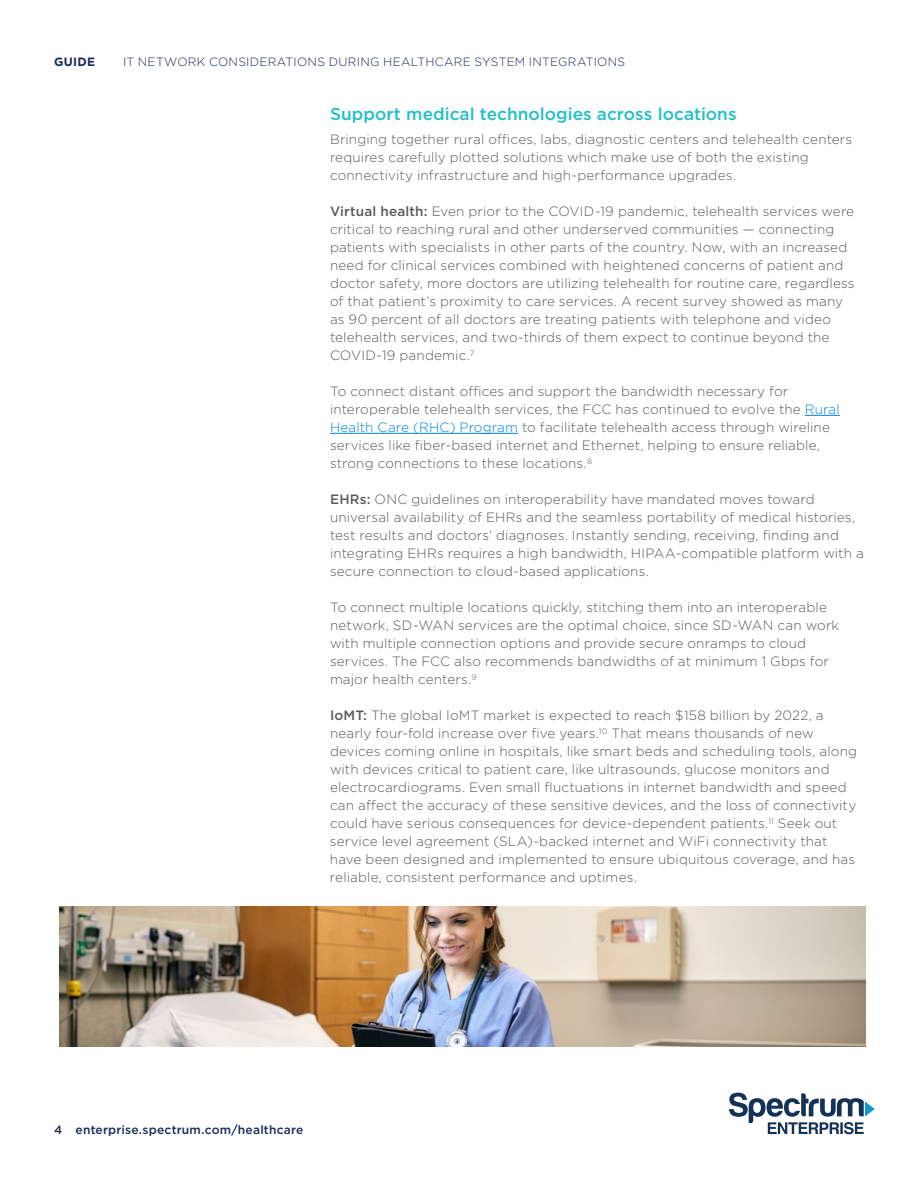
<style>
.page{position:relative;width:918px;height:1188px;background:#fff}
.page>*{position:absolute;margin:0;border:0;box-sizing:border-box;transform-origin:0 0}
.Body_9_12{font:500 17.25px "Gotham";color:#23bec8}
.Body_9_12-2{font:300 13.5px/18px "Gotham";letter-spacing:.01em;color:#5a5a5a}
.Collateral_Type_Titl{font:300 12px "Gotham";letter-spacing:.025em;color:#172a5a}
.t1{font:500 12px "Gotham";letter-spacing:.02em;color:#172a5a}
.t2{font:700 12px "Gotham";letter-spacing:.025em;color:#172a5a}
.s1{font-weight:500}
.s2{color:#0082e6}
</style>
<div class="page">
<hr style="left:805px;top:415px;width:35px;height:1px;background:#0082e6">
<hr style="left:330px;top:433px;width:188px;height:1px;background:#0082e6">
<img style="left:59px;top:906px;width:807px;height:141px">
<svg style="left:729px;top:1093px;width:146px;height:41px"></svg>
<p class="t2" style="left:54px;top:54px;width:43px">GUIDE</p>
<p class="Collateral_Type_Titl" style="left:123px;top:54px;width:504px">IT NETWORK CONSIDERATIONS DURING HEALTHCARE SYSTEM INTEGRATIONS</p>
<p class="Body_9_12" style="left:330px;top:103px;width:408px">Support medical technologies across locations</p>
<p class="Body_9_12-2" style="left:330px;top:130px;width:524px">Bringing together rural offices, labs, diagnostic centers and telehealth centers requires carefully plotted solutions which make use of both the existing connectivity infrastructure and high-performance upgrades.</p>
<p class="Body_9_12-2" style="left:330px;top:202px;width:526px"><span class="s1">Virtual health:</span> Even prior to the COVID-19 pandemic, telehealth services were critical to reaching rural and other underserved communities — connecting patients with specialists in other parts of the country. Now, with an increased need for clinical services combined with heightened concerns of patient and doctor safety, more doctors are utilizing telehealth for routine care, regardless of that patient’s proximity to care services. A recent survey showed as many as 90 percent of all doctors are treating patients with telephone and video telehealth services, and two-thirds of them expect to continue beyond the COVID-19 pandemic.<sup>7</sup></p>
<p class="Body_9_12-2" style="left:330px;top:382px;width:511px">To connect distant offices and support the bandwidth necessary for interoperable telehealth services, the FCC has continued to evolve the <span class="s2">Rural Health Care (RHC) Program</span> to facilitate telehealth access through wireline services like fiber-based internet and Ethernet, helping to ensure reliable, strong connections to these locations.<sup>8</sup></p>
<p class="Body_9_12-2" style="left:330px;top:490px;width:535px"><span class="s1">EHRs:</span> ONC guidelines on interoperability have mandated moves toward universal availability of EHRs and the seamless portability of medical histories, test results and doctors’ diagnoses. Instantly sending, receiving, finding and integrating EHRs requires a high bandwidth, HIPAA-compatible platform with a secure connection to cloud-based applications.</p>
<p class="Body_9_12-2" style="left:330px;top:598px;width:511px">To connect multiple locations quickly, stitching them into an interoperable network, SD-WAN services are the optimal choice, since SD-WAN can work with multiple connection options and provide secure onramps to cloud services. The FCC also recommends bandwidths of at minimum 1 Gbps for major health centers.<sup>9</sup></p>
<p class="Body_9_12-2" style="left:330px;top:706px;width:529px"><span class="s1">IoMT:</span> The global IoMT market is expected to reach $158 billion by 2022, a nearly four-fold increase over five years.<sup>10</sup> That means thousands of new devices coming online in hospitals, like smart beds and scheduling tools, along with devices critical to patient care, like ultrasounds, glucose monitors and electrocardiograms. Even small fluctuations in internet bandwidth and speed can affect the accuracy of these sensitive devices, and the loss of connectivity could have serious consequences for device-dependent patients.<sup>11</sup> Seek out service level agreement (SLA)-backed internet and WiFi connectivity that have been designed and implemented to ensure ubiquitous coverage, and has reliable, consistent performance and uptimes.</p>
<p class="t1" style="left:54px;top:1122px;width:251px">4 enterprise.spectrum.com/healthcare</p>
</div>
